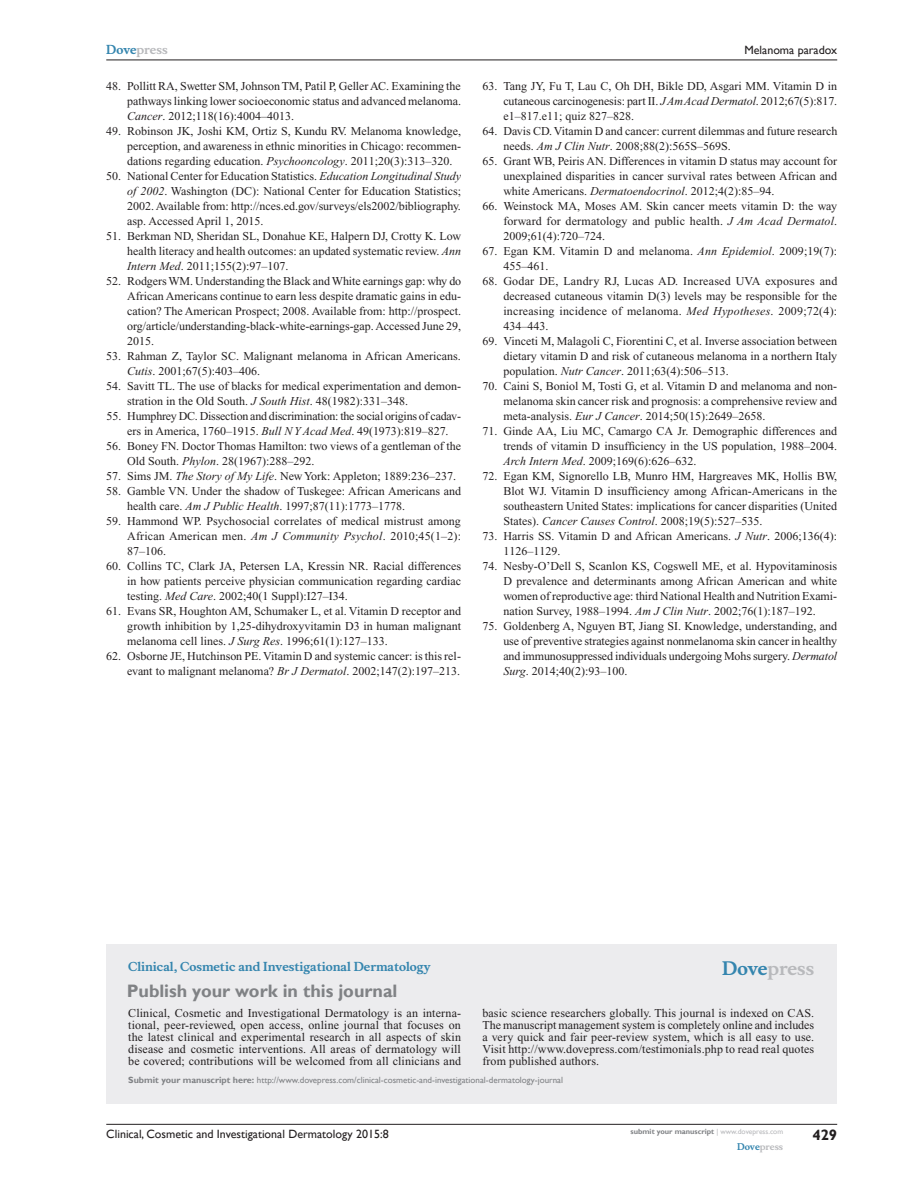
<style>
.page{position:relative;width:918px;height:1188px;background:#fff}
.page>*{position:absolute;margin:0;border:0;box-sizing:border-box;transform-origin:0 0}
.PromBx-H1{font:700 18px "Gill Sans";color:#808285}
.PromBx-Brand{font:700 18px "Musee";color:#b8b9bc}
.t1{font:700 15px "Gill Sans";color:#231f20}
.RefNL2{font:12px/15px "Times New Roman";color:#231f20;text-align:justify}
.PromBx-Tx{font:12px/12px "Times New Roman";letter-spacing:.01em;color:#231f20;text-align:justify}
.RefNL2-2{font:12px/15px "Times New Roman";letter-spacing:-.02em;color:#231f20}
.t2{font:12px "Gill Sans";color:#231f20}
.PromBx-JrnlName{font:700 12px "Musee";color:#3485ae}
.t3{font:700 12px "Musee";color:#b8b9bc}
.PromBx-SubmitMssWebA{font:9px "Gill Sans";color:#808285}
.t4{font:700 9px "Musee";color:#b8b9bc}
.t5{font:700 7.5px "Gill Sans";color:#808285}
.s1{color:#3485ae}
.s2{font-style:italic}
.s3{font-weight:700}
.s4{font-weight:400;color:#b8b9bc}
</style>
<div class="page">
<div style="left:106px;top:944px;width:731px;height:159px;background:#ececee"></div>
<hr style="left:106px;top:1124px;width:731px;height:1px;background:#231f20">
<hr style="left:106px;top:60px;width:731px;height:1px;background:#231f20">
<p class="t3" style="left:106px;top:43px;width:63px"><span class="s1">Dove</span>press</p>
<p class="RefNL2" style="left:127px;top:79px;width:335px;text-indent:-21px">48. Pollitt RA, Swetter SM, Johnson TM, Patil P, Geller AC. Examining the pathways linking lower socioeconomic status and advanced melanoma.<br><span class="s2">Cancer</span>. 2012;118(16):4004–4013.</p>
<p class="RefNL2" style="left:127px;top:124px;width:335px;text-indent:-21px">49. Robinson JK, Joshi KM, Ortiz S, Kundu RV. Melanoma knowledge, perception, and awareness in ethnic minorities in Chicago: recommen&shy;dations regarding education. <span class="s2">Psychooncology</span>. 2011;20(3):313–320.</p>
<p class="RefNL2" style="left:127px;top:169px;width:335px;text-indent:-21px">50. National Center for Education Statistics. <span class="s2">Education Longitudinal Study of 2002</span>. Washington (DC): National Center for Education Statistics; 2002. Available from: http://nces.ed.gov/surveys/els2002/bibliography. asp. Accessed April 1, 2015.</p>
<p class="RefNL2" style="left:127px;top:229px;width:335px;text-indent:-21px">51. Berkman ND, Sheridan SL, Donahue KE, Halpern DJ, Crotty K. Low health literacy and health outcomes: an updated systematic review. <span class="s2">Ann Intern Med</span>. 2011;155(2):97–107.</p>
<p class="RefNL2" style="left:127px;top:274px;width:336px;text-indent:-21px">52. Rodgers WM. Understanding the Black and White earnings gap: why do African Americans continue to earn less despite dramatic gains in edu&shy;cation? The American Prospect; 2008. Available from: http://prospect. org/article/understanding-black-white-earnings-gap. Accessed June 29, 2015.</p>
<p class="RefNL2" style="left:127px;top:349px;width:335px;text-indent:-21px">53. Rahman Z, Taylor SC. Malignant melanoma in African Americans.<br><span class="s2">Cutis</span>. 2001;67(5):403–406.</p>
<p class="RefNL2" style="left:127px;top:379px;width:335px;text-indent:-21px">54. Savitt TL. The use of blacks for medical experimentation and demon&shy;stration in the Old South. <span class="s2">J South Hist</span>. 48(1982):331–348.</p>
<p class="RefNL2-2" style="left:127px;top:409px;width:335px;text-indent:-21px">55. Humphrey DC. Dissection and discrimination: the social origins of cadav&shy;ers in America, 1760–1915. <span class="s2">Bull N Y Acad Med</span>. 49(1973):819–827.</p>
<p class="RefNL2" style="left:127px;top:439px;width:335px;text-indent:-21px">56. Boney FN. Doctor Thomas Hamilton: two views of a gentleman of the<br>Old South. <span class="s2">Phylon</span>. 28(1967):288–292.</p>
<p class="RefNL2" style="left:106px;top:469px;width:351px">57. Sims JM. <span class="s2">The Story of My Life</span>. New York: Appleton; 1889:236–237.</p>
<p class="RefNL2" style="left:127px;top:484px;width:335px;text-indent:-21px">58. Gamble VN. Under the shadow of Tuskegee: African Americans and health care. <span class="s2">Am J Public Health</span>. 1997;87(11):1773–1778.</p>
<p class="RefNL2" style="left:127px;top:514px;width:335px;text-indent:-21px">59. Hammond WP. Psychosocial correlates of medical mistrust among African American men. <span class="s2">Am J Community Psychol</span>. 2010;45(1–2):<br>87–106.</p>
<p class="RefNL2" style="left:127px;top:559px;width:335px;text-indent:-21px">60. Collins TC, Clark JA, Petersen LA, Kressin NR. Racial differences in how patients perceive physician communication regarding cardiac testing. <span class="s2">Med Care</span>. 2002;40(1 Suppl):I27–I34.</p>
<p class="RefNL2" style="left:127px;top:604px;width:335px;text-indent:-21px">61. Evans SR, Houghton AM, Schumaker L, et al. Vitamin D receptor and growth inhibition by 1,25-dihydroxyvitamin D3 in human malignant melanoma cell lines. <span class="s2">J Surg Res</span>. 1996;61(1):127–133.</p>
<p class="RefNL2" style="left:106px;top:649px;width:356px;text-align:right">62. Osborne JE, Hutchinson PE. Vitamin D and systemic cancer: is this rel&shy;evant to malignant melanoma? <span class="s2">Br J Dermatol</span>. 2002;147(2):197–213.</p>
<p class="t2" style="left:744px;top:43px;width:94px">Melanoma paradox</p>
<p class="RefNL2" style="left:503px;top:79px;width:335px;text-indent:-21px">63. Tang JY, Fu T, Lau C, Oh DH, Bikle DD, Asgari MM. Vitamin D in cutaneous carcinogenesis: part II. <span class="s2">J Am Acad Dermatol</span>. 2012;67(5):817. e1–817.e11; quiz 827–828.</p>
<p class="RefNL2" style="left:503px;top:124px;width:336px;text-indent:-21px">64. Davis CD. Vitamin D and cancer: current dilemmas and future research needs. <span class="s2">Am J Clin Nutr</span>. 2008;88(2):565S–569S.</p>
<p class="RefNL2" style="left:503px;top:154px;width:335px;text-indent:-21px">65. Grant WB, Peiris AN. Differences in vitamin D status may account for unexplained disparities in cancer survival rates between African and white Americans. <span class="s2">Dermatoendocrinol</span>. 2012;4(2):85–94.</p>
<p class="RefNL2" style="left:503px;top:199px;width:335px;text-indent:-21px">66. Weinstock MA, Moses AM. Skin cancer meets vitamin D: the way forward for dermatology and public health. <span class="s2">J Am Acad Dermatol</span>.<br>2009;61(4):720–724.</p>
<p class="RefNL2" style="left:503px;top:244px;width:335px;text-indent:-21px">67. Egan KM. Vitamin D and melanoma. <span class="s2">Ann Epidemiol</span>. 2009;19(7):<br>455–461.</p>
<p class="RefNL2" style="left:503px;top:274px;width:336px;text-indent:-21px">68. Godar DE, Landry RJ, Lucas AD. Increased UVA exposures and decreased cutaneous vitamin D(3) levels may be responsible for the increasing incidence of melanoma. <span class="s2">Med Hypotheses</span>. 2009;72(4):<br>434–443.</p>
<p class="RefNL2" style="left:503px;top:334px;width:335px;text-indent:-21px">69. Vinceti M, Malagoli C, Fiorentini C, et al. Inverse association between dietary vitamin D and risk of cutaneous melanoma in a northern Italy population. <span class="s2">Nutr Cancer</span>. 2011;63(4):506–513.</p>
<p class="RefNL2" style="left:503px;top:379px;width:335px;text-indent:-21px">70. Caini S, Boniol M, Tosti G, et al. Vitamin D and melanoma and non&shy;melanoma skin cancer risk and prognosis: a comprehensive review and meta-analysis. <span class="s2">Eur J Cancer</span>. 2014;50(15):2649–2658.</p>
<p class="RefNL2" style="left:503px;top:424px;width:335px;text-indent:-21px">71. Ginde AA, Liu MC, Camargo CA Jr. Demographic differences and trends of vitamin D insufficiency in the US population, 1988–2004.<br><span class="s2">Arch Intern Med</span>. 2009;169(6):626–632.</p>
<p class="RefNL2" style="left:503px;top:469px;width:335px;text-indent:-21px">72. Egan KM, Signorello LB, Munro HM, Hargreaves MK, Hollis BW, Blot WJ. Vitamin D insufficiency among African-Americans in the southeastern United States: implications for cancer disparities (United States). <span class="s2">Cancer Causes Control</span>. 2008;19(5):527–535.</p>
<p class="RefNL2" style="left:503px;top:529px;width:335px;text-indent:-21px">73. Harris SS. Vitamin D and African Americans. <span class="s2">J Nutr</span>. 2006;136(4):<br>1126–1129.</p>
<p class="RefNL2" style="left:503px;top:559px;width:335px;text-indent:-21px">74. Nesby-O’Dell S, Scanlon KS, Cogswell ME, et al. Hypovitaminosis D prevalence and determinants among African American and white women of reproductive age: third National Health and Nutrition Exami&shy;nation Survey, 1988–1994. <span class="s2">Am J Clin Nutr</span>. 2002;76(1):187–192.</p>
<p class="RefNL2" style="left:503px;top:619px;width:335px;text-indent:-21px">75. Goldenberg A, Nguyen BT, Jiang SI. Knowledge, understanding, and use of preventive strategies against nonmelanoma skin cancer in healthy and immunosuppressed individuals undergoing Mohs surgery. <span class="s2">Dermatol Surg</span>. 2014;40(2):93–100.</p>
<p class="PromBx-JrnlName" style="left:128px;top:959px;width:304px">Clinical, Cosmetic and Investigational Dermatology</p>
<p class="PromBx-H1" style="left:127px;top:980px;width:272px">Publish your work in this journal</p>
<p class="PromBx-Brand" style="left:722px;top:958px;width:94px"><span class="s1">Dove</span>press</p>
<p class="PromBx-Tx" style="left:128px;top:1007px;width:334px">Clinical, Cosmetic and Investigational Dermatology is an interna&shy;tional, peer-reviewed, open access, online journal that focuses on the latest clinical and experimental research in all aspects of skin disease and cosmetic interventions. All areas of dermatology will be covered; contributions will be welcomed from all clinicians and</p>
<p class="PromBx-Tx" style="left:482px;top:1007px;width:333px">basic science researchers globally. This journal is indexed on CAS.<br>The manuscript management system is completely online and includes a very quick and fair peer-review system, which is all easy to use.<br>Visit http://www.dovepress.com/testimonials.php to read real quotes from published authors.</p>
<p class="PromBx-SubmitMssWebA" style="left:128px;top:1075px;width:436px"><span class="s3">Submit your manuscript here:</span> http://www.dovepress.com/clinical-cosmetic-and-investigational-dermatology-journal</p>
<p class="t2" style="left:106px;top:1127px;width:284px">Clinical, Cosmetic and Investigational Dermatology 2015:8</p>
<p class="t5" style="left:631px;top:1127px;width:154px">submit your manuscript <span class="s4">| www.dovepress.com</span></p>
<p class="t4" style="left:737px;top:1141px;width:48px"><span class="s1">Dove</span>press</p>
<p class="t1" style="left:812px;top:1126px;width:26px">429</p>
</div>
